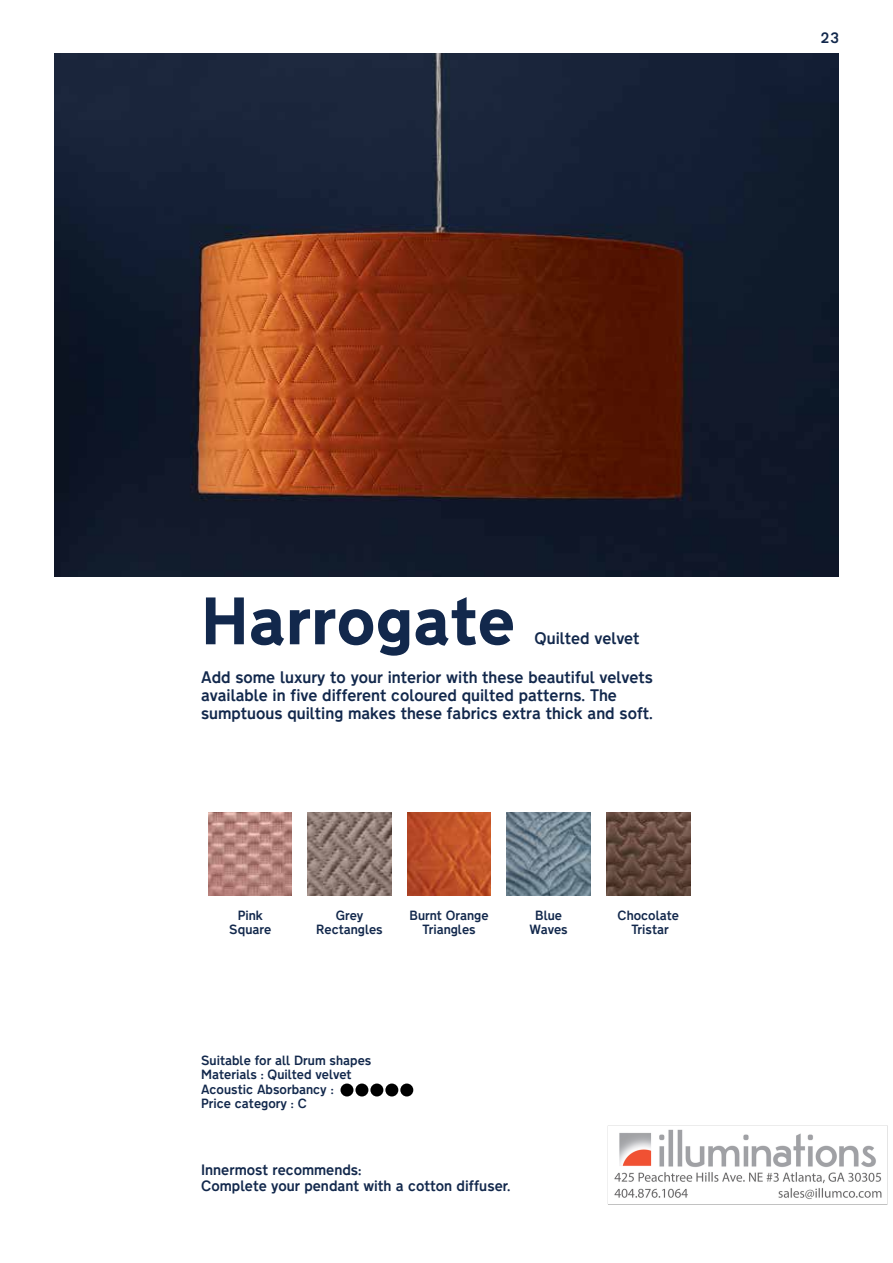
<style>
.page{position:relative;width:893px;height:1263px;background:#fff}
.page>*{position:absolute;margin:0;border:0;box-sizing:border-box;transform-origin:0 0}
.t1{font:800 60px "Transport New";color:#12284c}
.t2{font:500 15px/18px "Transport New";color:#12284c}
.t3{font:500 13.5px/16.2px "Transport New";color:#12284c}
.t4{font:500 12px/14.4px "Transport New";color:#12284c;text-align:center}
</style>
<div class="page">
<img style="left:54px;top:54px;width:834px;height:1151px">
<p class="t3" style="left:821px;top:29px;width:20px">23</p>
<h1 class="t1" style="left:201px;top:573px;width:316px">Harrogate</h1>
<p class="t2" style="left:535px;top:629px;width:107px">Quilted velvet</p>
<p class="t2" style="left:201px;top:667px;width:453px">Add some luxury to your interior with these beautiful velvets available in five different coloured quilted patterns. The sumptuous quilting makes these fabrics extra thick and soft.</p>
<p class="t4" style="left:229px;top:907px;width:44px">Pink<br>Square</p>
<p class="t4" style="left:617px;top:907px;width:63px">Chocolate<br>Tristar</p>
<p class="t4" style="left:410px;top:907px;width:81px">Burnt Orange<br>Triangles</p>
<p class="t4" style="left:316px;top:907px;width:68px">Grey<br>Rectangles</p>
<p class="t4" style="left:530px;top:907px;width:40px">Blue<br>Waves</p>
<p class="t4" style="left:201px;top:1052px;width:172px;text-align:left">Suitable for all Drum shapes<br>Materials : Quilted velvet<br>Acoustic Absorbancy :<br>Price category : C</p>
<p class="t3" style="left:201px;top:1161px;width:311px">Innermost recommends:<br>Complete your pendant with a cotton diffuser.</p>
</div>
